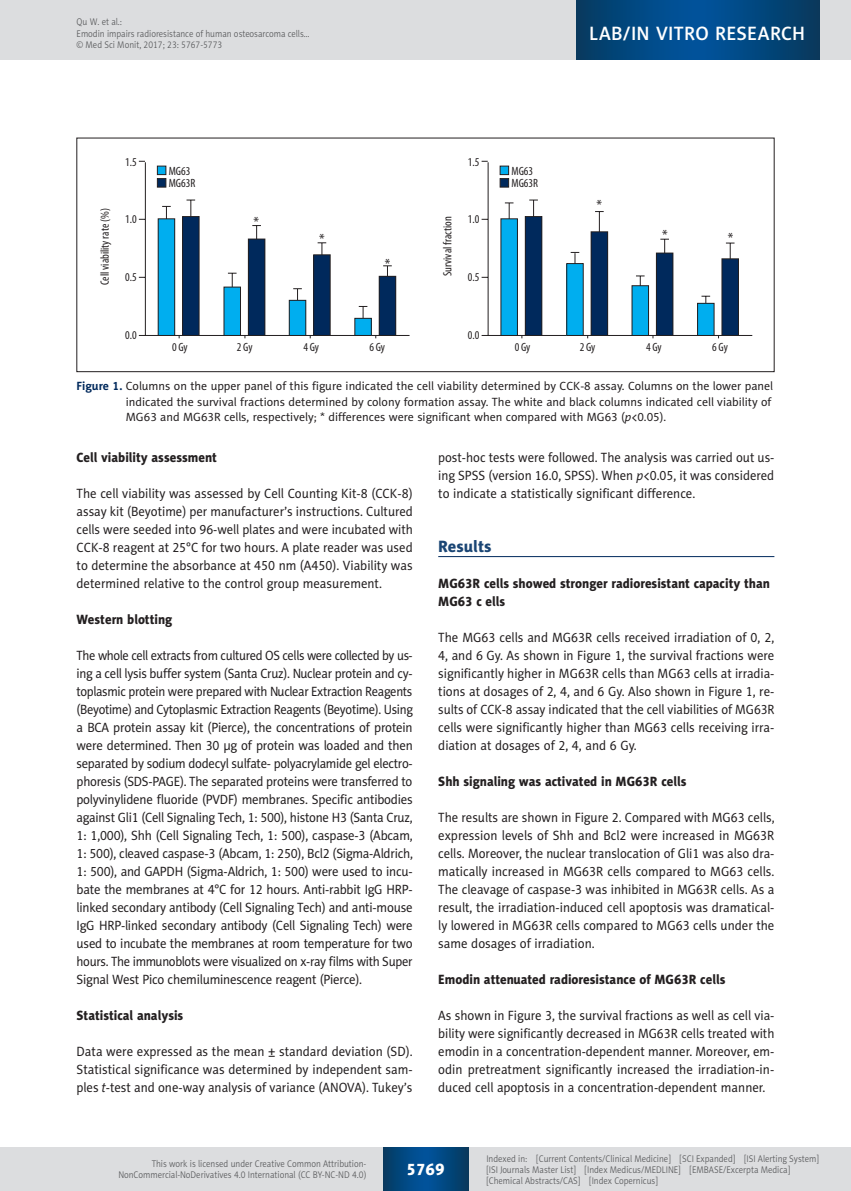
<style>
.page{position:relative;width:851px;height:1191px;background:#fff}
.page>*{position:absolute;margin:0;border:0;box-sizing:border-box;transform-origin:0 0}
.t1{font:19.5px "Naomi Sans EFN Medium";letter-spacing:.01em;color:#fff}
.MSM_Headline_1{font:16.5px "Naomi Sans EFN Heavy";color:#1a4574}
.t2{font:16.5px "Naomi Sans EFN Heavy";color:#fff}
.t3{font:condensed 15px "Myriad Pro";color:#231f20}
.MSM_Body{font:13.5px/18px "Naomi Sans EFN";color:#231f20;text-align:justify;scale:.95 1}
.MSM_Body-2{font:13.5px/18px "Naomi Sans EFN";color:#231f20;text-align:justify;scale:.92 1}
.MSM_Headline_2{font:13.5px/18px "Naomi Sans EFN Heavy";color:#231f20;scale:.95 1}
.MSM_Body-3{font:13.5px/18px "Naomi Sans EFN";color:#231f20;text-align:justify;scale:.94 1}
.MSM_Rycina_tytul{font:12px/15.8px "Naomi Sans EFN";color:#231f20}
.t4{font:condensed 12px/12px "Myriad Pro";color:#231f20}
.MSM_pagina_zywa{font:9.75px/11.2px "Naomi Sans EFN Light";color:#57585a;scale:.9 1}
.MSM_pagina_sygnatura{font:9.75px "Naomi Sans EFN Light";color:#57585a;scale:.9 1}
.s1{font-weight:700;color:#00295c}
.s2{font-style:italic}
</style>
<div class="page">
<hr style="left:438px;top:556px;width:336px;height:1px;background:#00295c">
<hr style="left:139px;top:335px;width:270px;height:1px;background:#231f20">
<hr style="left:145px;top:162px;width:1px;height:173px;background:#231f20">
<svg style="left:157px;top:199px;width:239px;height:140px"></svg>
<div style="left:157px;top:166px;width:9px;height:9px;background:#00aeef;border:1px solid #231f20"></div>
<div style="left:157px;top:178px;width:9px;height:9px;background:#00295c;border:1px solid #231f20"></div>
<hr style="left:481px;top:335px;width:271px;height:1px;background:#231f20">
<hr style="left:487px;top:162px;width:1px;height:173px;background:#231f20">
<svg style="left:500px;top:199px;width:239px;height:140px"></svg>
<div style="left:499px;top:166px;width:10px;height:9px;background:#00aeef;border:1px solid #231f20"></div>
<div style="left:499px;top:178px;width:10px;height:9px;background:#00295c;border:1px solid #231f20"></div>
<div style="left:77px;top:138px;width:697px;height:234px;border:1px solid #231f20"></div>
<div style="left:0;top:1148px;width:850px;height:43px;background:#dcdddf"></div>
<svg style="left:383px;top:1147px;width:85px;height:43px"></svg>
<div style="left:0;top:0;width:850px;height:60px;background:#dcdddf"></div>
<svg style="left:576px;top:0;width:243px;height:60px"></svg>
<p class="MSM_pagina_zywa" style="left:77px;top:16px;width:260px">Qu W. et al.:<br>Emodin impairs radioresistance of human osteosarcoma cells…</p>
<p class="MSM_pagina_sygnatura" style="left:77px;top:39px;width:163px">© Med Sci Monit, 2017; 23: 5767-5773</p>
<h1 class="t1" style="left:589px;top:22px;width:217px">LAB/IN VITRO RESEARCH</h1>
<p class="t4" style="left:125px;top:155px;width:13px">1.5</p>
<p class="t4" style="left:169px;top:165px;width:28px">MG63<br>MG63R</p>
<p class="t4" style="left:468px;top:155px;width:13px">1.5</p>
<p class="t4" style="left:511px;top:165px;width:28px">MG63<br>MG63R</p>
<p class="t3" style="left:596px;top:196px;width:7px">*</p>
<p class="t4" style="left:99px;top:285px;width:78px;rotate:-90deg">Cell viability rate (%)</p>
<p class="t4" style="left:125px;top:213px;width:13px">1.0</p>
<p class="t4" style="left:125px;top:271px;width:13px">0.5</p>
<p class="t3" style="left:253px;top:213px;width:7px">*</p>
<p class="t3" style="left:319px;top:229px;width:7px">*</p>
<p class="t3" style="left:385px;top:255px;width:7px">*</p>
<p class="t4" style="left:441px;top:276px;width:61px;rotate:-90deg">Survival fraction</p>
<p class="t4" style="left:468px;top:213px;width:13px">1.0</p>
<p class="t4" style="left:468px;top:271px;width:13px">0.5</p>
<p class="t3" style="left:662px;top:226px;width:7px">*</p>
<p class="t3" style="left:727px;top:229px;width:7px">*</p>
<p class="t4" style="left:125px;top:329px;width:13px">0.0</p>
<p class="t4" style="left:468px;top:329px;width:13px">0.0</p>
<p class="t4" style="left:172px;top:341px;width:17px">0 Gy</p>
<p class="t4" style="left:237px;top:341px;width:17px">2 Gy</p>
<p class="t4" style="left:303px;top:341px;width:17px">4 Gy</p>
<p class="t4" style="left:369px;top:341px;width:17px">6 Gy</p>
<p class="t4" style="left:514px;top:341px;width:17px">0 Gy</p>
<p class="t4" style="left:579px;top:341px;width:17px">2 Gy</p>
<p class="t4" style="left:646px;top:341px;width:17px">4 Gy</p>
<p class="t4" style="left:712px;top:341px;width:17px">6 Gy</p>
<p class="MSM_Rycina_tytul" style="left:126px;top:378px;width:648px;text-indent:-49px"><span class="s1">Figure 1.</span> Columns on the upper panel of this figure indicated the cell viability determined by CCK-8 assay. Columns on the lower panel indicated the survival fractions determined by colony formation assay. The white and black columns indicated cell viability of<br>MG63 and MG63R cells, respectively; * differences were significant when compared with MG63 (<span class="s2">p</span>&lt;0.05).</p>
<p class="MSM_Headline_2" style="left:77px;top:448px;width:149px">Cell viability assessment</p>
<p class="MSM_Body" style="left:77px;top:484px;width:355px">The cell viability was assessed by Cell Counting Kit-8 (CCK-8) assay kit (Beyotime) per manufacturer’s instructions. Cultured cells were seeded into 96-well plates and were incubated with CCK-8 reagent at 25°C for two hours. A plate reader was used to determine the absorbance at 450 nm (A450). Viability was determined relative to the control group measurement.</p>
<p class="MSM_Headline_2" style="left:77px;top:610px;width:102px">Western blotting</p>
<p class="MSM_Body-2" style="left:77px;top:646px;width:367px">The whole cell extracts from cultured OS cells were collected by us&shy;ing a cell lysis buffer system (Santa Cruz). Nuclear protein and cy&shy;toplasmic protein were prepared with Nuclear Extraction Reagents (Beyotime) and Cytoplasmic Extraction Reagents (Beyotime). Using a BCA protein assay kit (Pierce), the concentrations of protein were determined. Then 30 μg of protein was loaded and then separated by sodium dodecyl sulfate- polyacrylamide gel electro&shy;phoresis (SDS-PAGE). The separated proteins were transferred to polyvinylidene fluoride (PVDF) membranes. Specific antibodies against Gli1 (Cell Signaling Tech, 1: 500), histone H3 (Santa Cruz, 1: 1,000), Shh (Cell Signaling Tech, 1: 500), caspase-3 (Abcam, 1: 500), cleaved caspase-3 (Abcam, 1: 250), Bcl2 (Sigma-Aldrich, 1: 500), and GAPDH (Sigma-Aldrich, 1: 500) were used to incu&shy;bate the membranes at 4°C for 12 hours. Anti-rabbit IgG HRP&shy;linked secondary antibody (Cell Signaling Tech) and anti-mouse IgG HRP-linked secondary antibody (Cell Signaling Tech) were used to incubate the membranes at room temperature for two hours. The immunoblots were visualized on x-ray films with Super Signal West Pico chemiluminescence reagent (Pierce).</p>
<p class="MSM_Headline_2" style="left:77px;top:1006px;width:114px">Statistical analysis</p>
<p class="MSM_Body" style="left:77px;top:1042px;width:355px">Data were expressed as the mean ± standard deviation (SD).<br>Statistical significance was determined by independent sam&shy;ples <span class="s2">t</span>-test and one-way analysis of variance (ANOVA). Tukey’s</p>
<p class="MSM_Body-3" style="left:438px;top:448px;width:359px">post-hoc tests were followed. The analysis was carried out us&shy;ing SPSS (version 16.0, SPSS). When <span class="s2">p</span>&lt;0.05, it was considered to indicate a statistically significant difference.</p>
<p class="MSM_Headline_1" style="left:438px;top:536px;width:55px">Results</p>
<p class="MSM_Headline_2" style="left:438px;top:574px;width:351px">MG63R cells showed stronger radioresistant capacity than<br>MG63 c ells</p>
<p class="MSM_Body" style="left:438px;top:628px;width:355px">The MG63 cells and MG63R cells received irradiation of 0, 2, 4, and 6 Gy. As shown in Figure 1, the survival fractions were significantly higher in MG63R cells than MG63 cells at irradia&shy;tions at dosages of 2, 4, and 6 Gy. Also shown in Figure 1, re&shy;sults of CCK-8 assay indicated that the cell viabilities of MG63R cells were significantly higher than MG63 cells receiving irra&shy;diation at dosages of 2, 4, and 6 Gy.</p>
<p class="MSM_Headline_2" style="left:438px;top:772px;width:263px">Shh signaling was activated in MG63R cells</p>
<p class="MSM_Body" style="left:438px;top:808px;width:355px">The results are shown in Figure 2. Compared with MG63 cells, expression levels of Shh and Bcl2 were increased in MG63R cells. Moreover, the nuclear translocation of Gli1 was also dra&shy;matically increased in MG63R cells compared to MG63 cells.<br>The cleavage of caspase-3 was inhibited in MG63R cells. As a result, the irradiation-induced cell apoptosis was dramatical&shy;ly lowered in MG63R cells compared to MG63 cells under the same dosages of irradiation.</p>
<p class="MSM_Headline_2" style="left:438px;top:970px;width:304px">Emodin attenuated radioresistance of MG63R cells</p>
<p class="MSM_Body" style="left:438px;top:1006px;width:355px">As shown in Figure 3, the survival fractions as well as cell via&shy;bility were significantly decreased in MG63R cells treated with emodin in a concentration-dependent manner. Moreover, em&shy;odin pretreatment significantly increased the irradiation-in&shy;duced cell apoptosis in a concentration-dependent manner.</p>
<p class="MSM_pagina_zywa" style="left:118px;top:1158px;width:277px;text-align:right">This work is licensed under Creative Common Attribution-<br>NonCommercial-NoDerivatives 4.0 International (CC BY-NC-ND 4.0)</p>
<p class="t2" style="left:406px;top:1159px;width:40px">5769</p>
<p class="MSM_pagina_zywa" style="left:486px;top:1152px;width:371px">Indexed in: [Current Contents/Clinical Medicine] [SCI Expanded] [ISI Alerting System] [ISI Journals Master List] [Index Medicus/MEDLINE] [EMBASE/Excerpta Medica] [Chemical Abstracts/CAS] [Index Copernicus]</p>
</div>
